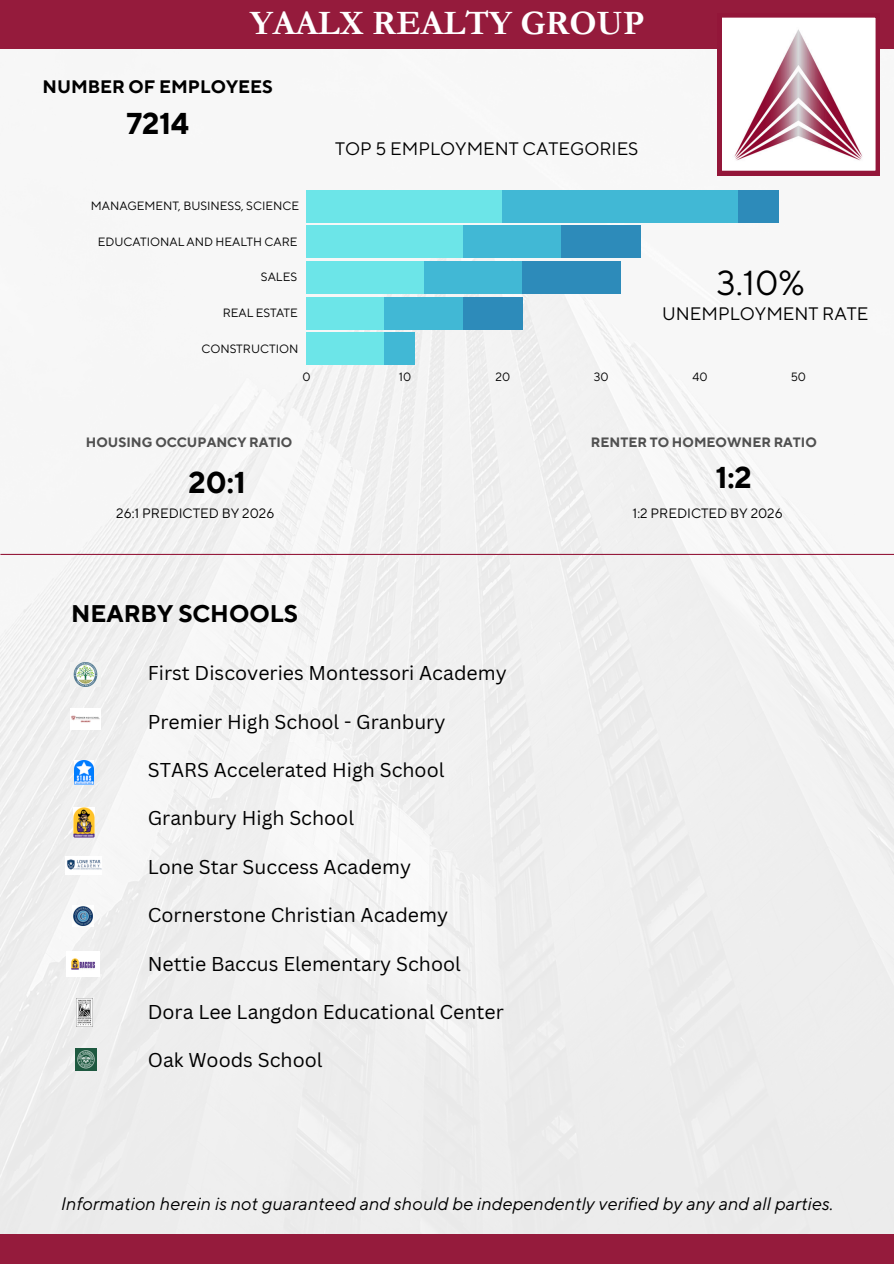
<style>
.page{position:relative;width:894px;height:1264px;background:#fff}
.page>*{position:absolute;margin:0;border:0;box-sizing:border-box;transform-origin:0 0}
.t1{font:700 34.5px "Garamond";color:#fff}
.t2{font:34.5px "TT Norms Pro";color:#000}
.t3{font:700 30px "TT Norms Pro";color:#000}
.t4{font:700 24px "TT Norms Pro";color:#000}
.t5{font:19.5px "Canva Sans";color:#000}
.t6{font:italic 18px "TT Norms Pro";color:#000}
.t7{font:18px "TT Norms Pro";color:#000}
.t8{font:700 18px "TT Norms Pro";color:#000}
.t9{font:700 13.5px "TT Norms Pro";color:#505050}
.t10{font:13.5px "TT Norms Pro";color:#000}
.t11{font:12px "TT Norms Pro";color:#000}
</style>
<div class="page">
<div style="left:0;top:49px;width:893px;height:1185px;background:#f1f1f1"></div>
<div style="left:306px;top:190px;width:196px;height:32px;background:#6ce5e8"></div>
<div style="left:502px;top:190px;width:236px;height:32px;background:#41b8d5"></div>
<div style="left:738px;top:190px;width:40px;height:32px;background:#2d8bba"></div>
<div style="left:306px;top:226px;width:157px;height:32px;background:#6ce5e8"></div>
<div style="left:463px;top:226px;width:98px;height:32px;background:#41b8d5"></div>
<div style="left:561px;top:226px;width:79px;height:32px;background:#2d8bba"></div>
<div style="left:306px;top:261px;width:118px;height:32px;background:#6ce5e8"></div>
<div style="left:424px;top:261px;width:98px;height:32px;background:#41b8d5"></div>
<div style="left:522px;top:261px;width:98px;height:32px;background:#2d8bba"></div>
<div style="left:306px;top:297px;width:79px;height:32px;background:#6ce5e8"></div>
<div style="left:385px;top:297px;width:78px;height:32px;background:#41b8d5"></div>
<div style="left:463px;top:297px;width:59px;height:32px;background:#2d8bba"></div>
<div style="left:306px;top:333px;width:79px;height:32px;background:#6ce5e8"></div>
<div style="left:385px;top:333px;width:29px;height:32px;background:#41b8d5"></div>
<div style="left:0;top:0;width:893px;height:30px;background:#951b3c"></div>
<hr style="left:0;top:554px;width:893px;height:1px;background:#951b3c">
<div style="left:0;top:1234px;width:893px;height:29px;background:#951b3c"></div>
<div style="left:0;top:1px;width:893px;height:48px;background:#951b3c"></div>
<svg style="left:717px;top:17px;width:162px;height:158px"></svg>
<img style="left:70px;top:662px;width:31px;height:24px">
<img style="left:70px;top:708px;width:31px;height:21px">
<img style="left:75px;top:760px;width:18px;height:25px">
<img style="left:74px;top:807px;width:21px;height:30px">
<img style="left:65px;top:856px;width:36px;height:18px">
<img style="left:72px;top:905px;width:22px;height:21px">
<img style="left:66px;top:951px;width:34px;height:25px">
<img style="left:76px;top:998px;width:16px;height:28px">
<img style="left:75px;top:1048px;width:22px;height:22px">
<h3 class="t1" style="left:250px;top:5px;width:396px">YAALX REALTY GROUP</h3>
<h1 class="t8" style="left:43px;top:76px;width:231px">NUMBER OF EMPLOYEES</h1>
<h3 class="t3" style="left:126px;top:105px;width:64px">7214</h3>
<p class="t11" style="left:91px;top:198px;width:210px">MANAGEMENT, BUSINESS, SCIENCE</p>
<p class="t11" style="left:98px;top:234px;width:201px">EDUCATIONAL AND HEALTH CARE</p>
<p class="t11" style="left:261px;top:270px;width:38px">SALES</p>
<p class="t11" style="left:223px;top:305px;width:77px">REAL ESTATE</p>
<p class="t11" style="left:201px;top:341px;width:98px">CONSTRUCTION</p>
<h6 class="t7" style="left:335px;top:138px;width:305px">TOP 5 EMPLOYMENT CATEGORIES</h6>
<p class="t2" style="left:716px;top:262px;width:90px">3.10%</p>
<p class="t7" style="left:662px;top:303px;width:207px">UNEMPLOYMENT RATE</p>
<p class="t11" style="left:302px;top:370px;width:10px">0</p>
<p class="t11" style="left:399px;top:370px;width:14px">10</p>
<p class="t11" style="left:495px;top:370px;width:16px">20</p>
<p class="t11" style="left:593px;top:370px;width:16px">30</p>
<p class="t11" style="left:692px;top:370px;width:17px">40</p>
<p class="t11" style="left:790px;top:370px;width:17px">50</p>
<p class="t9" style="left:86px;top:434px;width:208px">HOUSING OCCUPANCY RATIO</p>
<h5 class="t9" style="left:591px;top:434px;width:227px">RENTER TO HOMEOWNER RATIO</h5>
<h6 class="t3" style="left:188px;top:464px;width:59px">20:1</h6>
<h2 class="t3" style="left:715px;top:459px;width:38px">1:2</h2>
<p class="t10" style="left:116px;top:505px;width:159px">26:1 PREDICTED BY 2026</p>
<h3 class="t10" style="left:632px;top:505px;width:151px">1:2 PREDICTED BY 2026</h3>
<p class="t4" style="left:71px;top:599px;width:228px">NEARBY SCHOOLS</p>
<p class="t5" style="left:148px;top:659px;width:360px">First Discoveries Montessori Academy</p>
<p class="t5" style="left:148px;top:707px;width:299px">Premier High School - Granbury</p>
<p class="t5" style="left:148px;top:756px;width:298px">STARS Accelerated High School</p>
<p class="t5" style="left:148px;top:804px;width:208px">Granbury High School</p>
<p class="t5" style="left:148px;top:852px;width:265px">Lone Star Success Academy</p>
<p class="t5" style="left:148px;top:901px;width:302px">Cornerstone Christian Academy</p>
<p class="t5" style="left:148px;top:949px;width:314px">Nettie Baccus Elementary School</p>
<p class="t5" style="left:148px;top:998px;width:357px">Dora Lee Langdon Educational Center</p>
<p class="t5" style="left:148px;top:1046px;width:176px">Oak Woods School</p>
<p class="t6" style="left:60px;top:1192px;width:773px">Information herein is not guaranteed and should be independently verified by any and all parties.</p>
</div>
